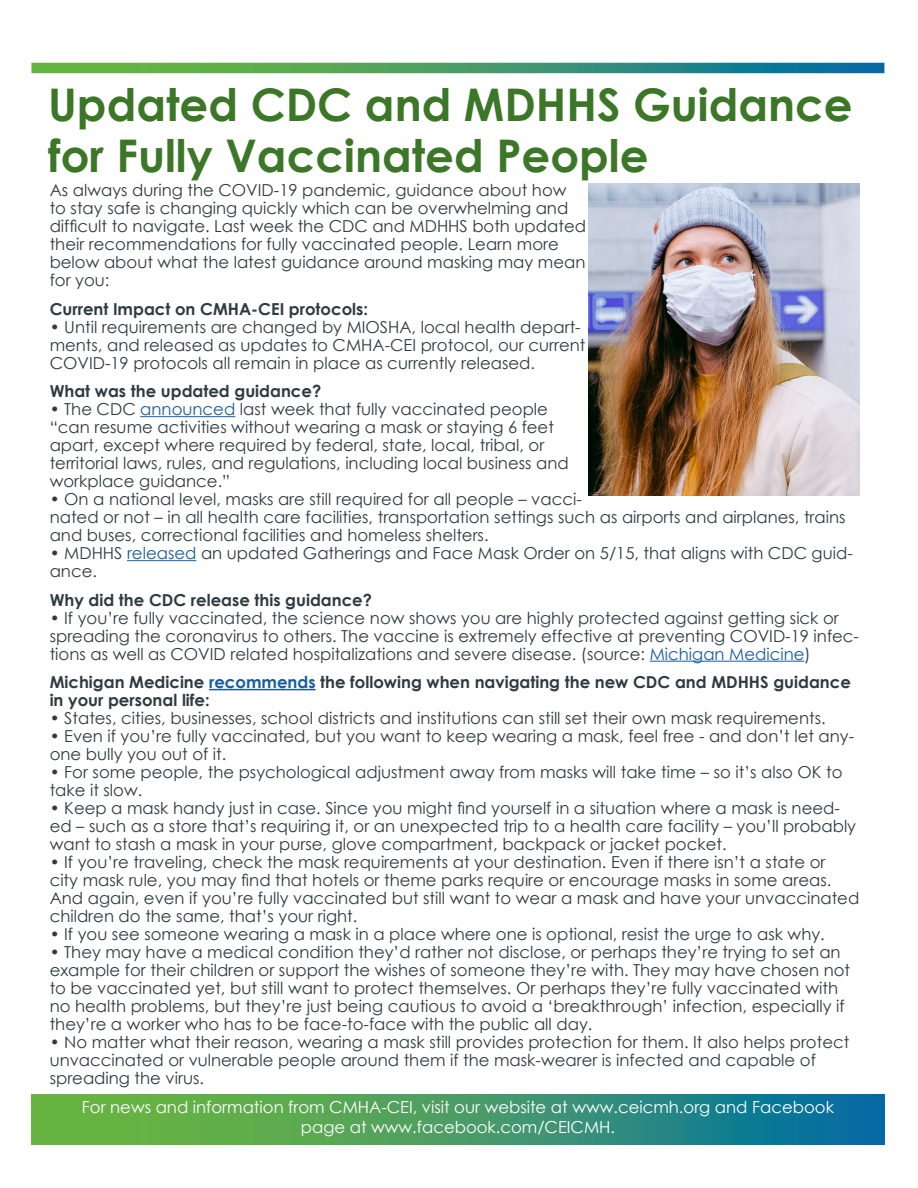
<style>
.page{position:relative;width:918px;height:1188px;background:#fff}
.page>*{position:absolute;margin:0;border:0;box-sizing:border-box;transform-origin:0 0}
.t1{font:700 45px/51px "Century Gothic";color:#3b7727}
.t2{font:16.5px/18px "Century Gothic";color:#2f3b41}
.t3{font:700 16.5px/18px "Century Gothic";color:#2f3b41}
.t4{font:16.5px/19.8px "Century Gothic";color:#fff;text-align:center}
.s1{color:#175d9e}
</style>
<div class="page">
<svg style="left:31px;top:1095px;width:853px;height:49px;background:#40976a"></svg>
<svg style="left:31px;top:63px;width:853px;height:10px;background:#41976a"></svg>
<hr style="left:140px;top:416px;width:95px;height:1px;background:#175d9e">
<hr style="left:127px;top:560px;width:69px;height:1px;background:#175d9e">
<hr style="left:650px;top:661px;width:155px;height:1px;background:#175d9e">
<hr style="left:209px;top:689px;width:107px;height:1px;background:#175d9e">
<img style="left:589px;top:184px;width:271px;height:311px">
<p class="t1" style="left:48px;top:77px;width:806px">Updated CDC and MDHHS Guidance for Fully Vaccinated People</p>
<p class="t2" style="left:50px;top:181px;width:538px">As always during the COVID-19 pandemic, guidance about how to stay safe is changing quickly which can be overwhelming and difficult to navigate. Last week the CDC and MDHHS both updated their recommendations for fully vaccinated people. Learn more below about what the latest guidance around masking may mean for you:</p>
<p class="t3" style="left:50px;top:299px;width:320px">Current Impact on CMHA-CEI protocols:</p>
<p class="t2" style="left:50px;top:317px;width:537px">• Until requirements are changed by MIOSHA, local health depart&shy;ments, and released as updates to CMHA-CEI protocol, our current<br>COVID-19 protocols all remain in place as currently released.</p>
<p class="t3" style="left:50px;top:381px;width:273px">What was the updated guidance?</p>
<p class="t2" style="left:50px;top:400px;width:521px">• The CDC <span class="s1">announced</span> last week that fully vaccinated people “can resume activities without wearing a mask or staying 6 feet apart, except where required by federal, state, local, tribal, or territorial laws, rules, and regulations, including local business and workplace guidance.”</p>
<p class="t2" style="left:50px;top:490px;width:797px">• On a national level, masks are still required for all people – vacci-<br>nated or not – in all health care facilities, transportation settings such as airports and airplanes, trains and buses, correctional facilities and homeless shelters.</p>
<p class="t2" style="left:50px;top:544px;width:805px">• MDHHS <span class="s1">released</span> an updated Gatherings and Face Mask Order on 5/15, that aligns with CDC guid&shy;ance.</p>
<p class="t3" style="left:50px;top:590px;width:324px">Why did the CDC release this guidance?</p>
<p class="t2" style="left:50px;top:608px;width:811px">• If you’re fully vaccinated, the science now shows you are highly protected against getting sick or spreading the coronavirus to others. The vaccine is extremely effective at preventing COVID-19 infec&shy;tions as well as COVID related hospitalizations and severe disease. (source: <span class="s1">Michigan Medicine</span>)</p>
<p class="t3" style="left:50px;top:672px;width:803px">Michigan Medicine <span class="s1">recommends</span> the following when navigating the new CDC and MDHHS guidance in your personal life:</p>
<p class="t2" style="left:50px;top:709px;width:777px">• States, cities, businesses, school districts and institutions can still set their own mask requirements.</p>
<p class="t2" style="left:50px;top:727px;width:806px">• Even if you’re fully vaccinated, but you want to keep wearing a mask, feel free - and don’t let any&shy;one bully you out of it.</p>
<p class="t2" style="left:50px;top:763px;width:794px">• For some people, the psychological adjustment away from masks will take time – so it’s also OK to take it slow.</p>
<p class="t2" style="left:50px;top:799px;width:808px">• Keep a mask handy just in case. Since you might find yourself in a situation where a mask is need&shy;ed – such as a store that’s requiring it, or an unexpected trip to a health care facility – you’ll probably want to stash a mask in your purse, glove compartment, backpack or jacket pocket.</p>
<p class="t2" style="left:50px;top:853px;width:811px">• If you’re traveling, check the mask requirements at your destination. Even if there isn’t a state or<br>city mask rule, you may find that hotels or theme parks require or encourage masks in some areas.<br>And again, even if you’re fully vaccinated but still want to wear a mask and have your unvaccinated children do the same, that’s your right.</p>
<p class="t2" style="left:50px;top:925px;width:777px">• If you see someone wearing a mask in a place where one is optional, resist the urge to ask why.</p>
<p class="t2" style="left:50px;top:943px;width:802px">• They may have a medical condition they’d rather not disclose, or perhaps they’re trying to set an example for their children or support the wishes of someone they’re with. They may have chosen not to be vaccinated yet, but still want to protect themselves. Or perhaps they’re fully vaccinated with no health problems, but they’re just being cautious to avoid a ‘breakthrough’ infection, especially if they’re a worker who has to be face-to-face with the public all day.</p>
<p class="t2" style="left:50px;top:1033px;width:801px">• No matter what their reason, wearing a mask still provides protection for them. It also helps protect unvaccinated or vulnerable people around them if the mask-wearer is infected and capable of spreading the virus.</p>
<p class="t4" style="left:82px;top:1097px;width:754px">For news and information from CMHA-CEI, visit our website at www.ceicmh.org and Facebook page at www.facebook.com/CEICMH.</p>
</div>
